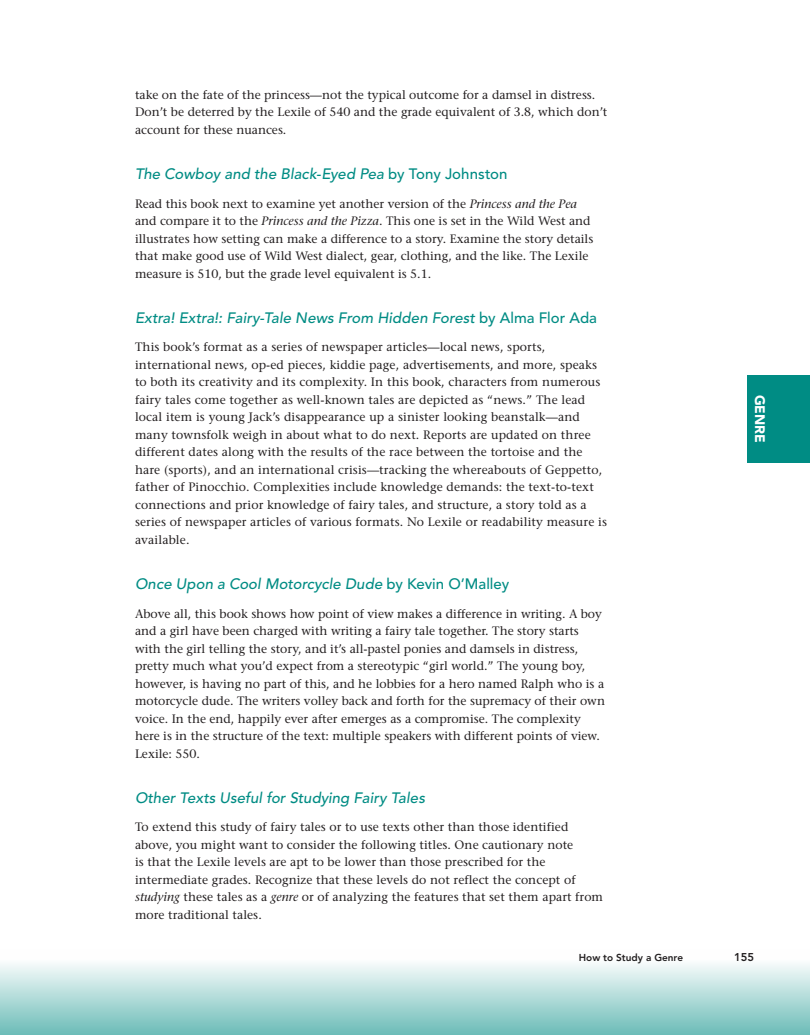
<style>
.page{position:relative;width:810px;height:1035px;background:#fff}
.page>*{position:absolute;margin:0;border:0;box-sizing:border-box;transform-origin:0 0}
.B_Head{font:italic 500 15px "Avenir LT Std";letter-spacing:.005em;color:#008c84}
.t1{font:900 13.75px "Avenir LT Std";color:#fff}
.TEXT{font:500 12.25px/17.5px "Stone Serif Std";letter-spacing:.005em;color:#231f20}
.t2{font:800 11.25px "Avenir LT Std";color:#231f20}
.t3{font:800 10px "Avenir LT Std";color:#231f20}
.s1{font-style:normal}
.s2{font-style:italic}
</style>
<div class="page">
<div style="left:0;top:949px;width:810px;height:86px;background:linear-gradient(to bottom,#fff,#6ebdb9)"></div>
<div style="left:748px;top:375px;width:62px;height:87px;background:#008c84"></div>
<p class="TEXT" style="left:135px;top:86px;width:474px">take on the fate of the princess—not the typical outcome for a damsel in distress.<br>Don’t be deterred by the Lexile of 540 and the grade equivalent of 3.8, which don’t account for these nuances.</p>
<p class="B_Head" style="left:135px;top:165px;width:374px">The Cowboy and the Black-Eyed Pea <span class="s1">by Tony Johnston</span></p>
<p class="TEXT" style="left:135px;top:195px;width:460px">Read this book next to examine yet another version of the <span class="s2">Princess and the Pea </span>and compare it to the <span class="s2">Princess and the Pizza</span>. This one is set in the Wild West and illustrates how setting can make a difference to a story. Examine the story details that make good use of Wild West dialect, gear, clothing, and the like. The Lexile measure is 510, but the grade level equivalent is 5.1.</p>
<p class="B_Head" style="left:135px;top:309px;width:464px">Extra! Extra!: Fairy-Tale News From Hidden Forest <span class="s1">by Alma Flor Ada</span></p>
<p class="TEXT" style="left:135px;top:338px;width:473px">This book’s format as a series of newspaper articles—local news, sports, international news, op-ed pieces, kiddie page, advertisements, and more, speaks to both its creativity and its complexity. In this book, characters from numerous fairy tales come together as well-known tales are depicted as “news.” The lead local item is young Jack’s disappearance up a sinister looking beanstalk—and many townsfolk weigh in about what to do next. Reports are updated on three different dates along with the results of the race between the tortoise and the hare (sports), and an international crisis—tracking the whereabouts of Geppetto, father of Pinocchio. Complexities include knowledge demands: the text-to-text connections and prior knowledge of fairy tales, and structure, a story told as a series of newspaper articles of various formats. No Lexile or readability measure is available.</p>
<p class="B_Head" style="left:135px;top:575px;width:376px">Once Upon a Cool Motorcycle Dude <span class="s1">by Kevin O’Malley</span></p>
<p class="TEXT" style="left:135px;top:605px;width:472px">Above all, this book shows how point of view makes a difference in writing. A boy and a girl have been charged with writing a fairy tale together. The story starts with the girl telling the story, and it’s all-pastel ponies and damsels in distress, pretty much what you’d expect from a stereotypic “girl world.” The young boy, however, is having no part of this, and he lobbies for a hero named Ralph who is a motorcycle dude. The writers volley back and forth for the supremacy of their own voice. In the end, happily ever after emerges as a compromise. The complexity here is in the structure of the text: multiple speakers with different points of view.<br>Lexile: 550.</p>
<p class="B_Head" style="left:135px;top:789px;width:292px">Other Texts Useful for Studying Fairy Tales</p>
<p class="TEXT" style="left:135px;top:818px;width:470px">To extend this study of fairy tales or to use texts other than those identified above, you might want to consider the following titles. One cautionary note<br>is that the Lexile levels are apt to be lower than those prescribed for the intermediate grades. Recognize that these levels do not reflect the concept of <span class="s2">studying</span> these tales as a <span class="s2">genre</span> or of analyzing the features that set them apart from more traditional tales.</p>
<p class="t1" style="left:768px;top:395px;width:50px;rotate:90deg">GENRE</p>
<p class="t3" style="left:579px;top:951px;width:106px">How to Study a Genre</p>
<p class="t2" style="left:734px;top:950px;width:21px">155</p>
</div>
